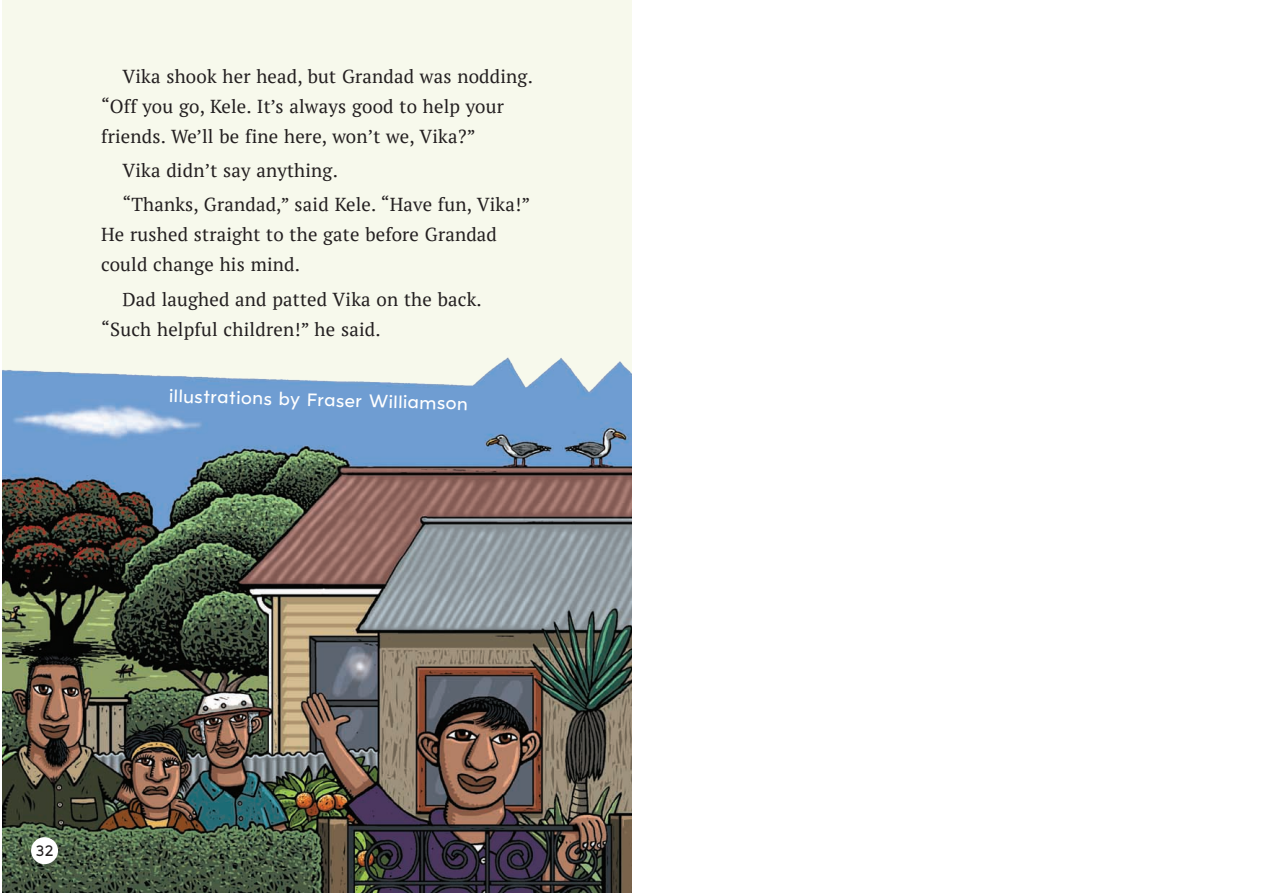
<style>
.page{position:relative;width:1263px;height:893px;background:#fff}
.page>*{position:absolute;margin:0;border:0;box-sizing:border-box;transform-origin:0 0}
.t1{font:18.75px/30px "PT Serif";letter-spacing:.01em;color:#231f20}
.t2{font:18px "Aronui";color:#fff}
.t3{font:15px "Aronui";color:#231f20}
</style>
<div class="page">
<div style="left:2px;top:0;width:629px;height:893px;background:#f7f9ec"></div>
<img style="left:2px;top:357px;width:629px;height:536px">
<div style="left:31px;top:837px;width:27px;height:27px;background:#fff;border-radius:50%"></div>
<p class="t1" style="left:101px;top:61px;width:433px;text-indent:21px">Vika shook her head, but Grandad was nodding. “Off you go, Kele. It’s always good to help your friends. We’ll be fine here, won’t we, Vika?”</p>
<p class="t1" style="left:122px;top:153px;width:409px;line-height:34.2px">Vika didn’t say anything.<br>“Thanks, Grandad,” said Kele. “Have fun, Vika!”</p>
<p class="t1" style="left:101px;top:219px;width:397px">He rushed straight to the gate before Grandad could change his mind.</p>
<p class="t1" style="left:101px;top:284px;width:382px;text-indent:21px">Dad laughed and patted Vika on the back. “Such helpful children!” he said.</p>
<p class="t2" style="left:169px;top:386px;width:300px;rotate:1deg">illustrations by Fraser Williamson</p>
<p class="t3" style="left:36px;top:842px;width:19px">32</p>
</div>
